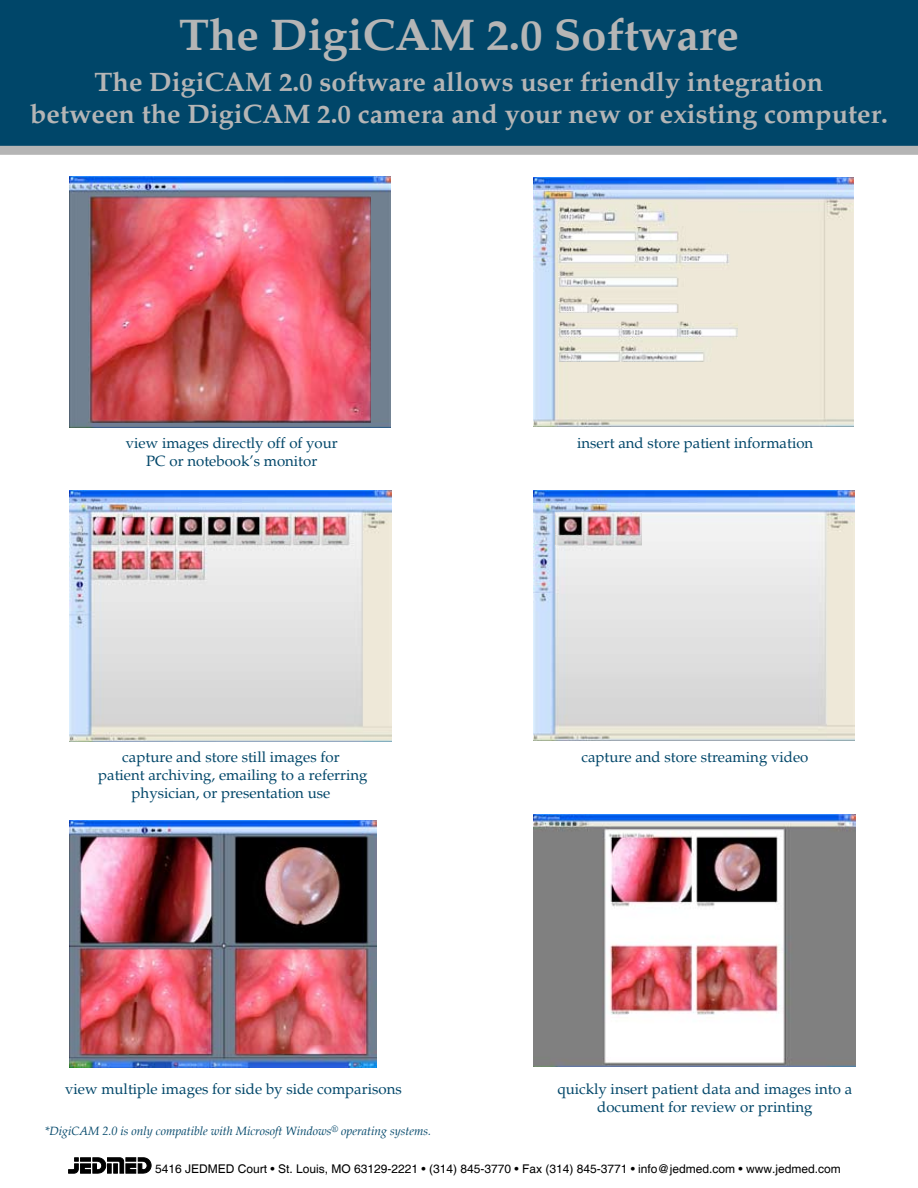
<style>
.page{position:relative;width:918px;height:1188px;background:#fff}
.page>*{position:absolute;margin:0;border:0;box-sizing:border-box;transform-origin:0 0}
.t1{font:700 45px "Palatino";color:#b5b5b5}
.t2{font:700 27px/32.4px "Palatino";color:#b5b5b5;text-align:center}
.t3{font:15px/18px "Palatino";color:#004669;text-align:center}
.t4{font:12px "Helvetica";color:#000}
.t5{font:italic 12px "Palatino";color:#004669}
</style>
<div class="page">
<div style="left:0;top:0;width:918px;height:150px;background:#004669"></div>
<img style="left:533px;top:177px;width:320px;height:250px">
<img style="left:69px;top:490px;width:322px;height:251px">
<img style="left:533px;top:490px;width:321px;height:251px">
<img style="left:69px;top:821px;width:308px;height:246px">
<img style="left:69px;top:177px;width:322px;height:251px">
<img style="left:88px;top:196px;width:283px;height:227px">
<img style="left:533px;top:815px;width:323px;height:251px">
<svg style="left:69px;top:1158px;width:82px;height:15px"></svg>
<img style="left:558px;top:202px;width:180px;height:160px">
<svg style="left:555px;top:512px;width:65px;height:34px"></svg>
<img style="left:556px;top:512px;width:86px;height:33px">
<div style="left:0;top:146px;width:918px;height:9px;background:#b5b5b5"></div>
<h1 class="t1" style="left:179px;top:9px;width:561px">The DigiCAM 2.0 Software</h1>
<h2 class="t2" style="left:30px;top:66px;width:859px">The DigiCAM 2.0 software allows user friendly integration<br>between the DigiCAM 2.0 camera and your new or existing computer.</h2>
<p class="t3" style="left:126px;top:434px;width:214px">view images directly off of your<br>PC or notebook’s monitor</p>
<p class="t3" style="left:98px;top:748px;width:271px">capture and store still images for<br>patient archiving, emailing to a referring physician, or presentation use</p>
<p class="t3" style="left:577px;top:434px;width:238px">insert and store patient information</p>
<p class="t3" style="left:581px;top:748px;width:229px">capture and store streaming video</p>
<p class="t3" style="left:65px;top:1080px;width:338px">view multiple images for side by side comparisons</p>
<p class="t3" style="left:557px;top:1080px;width:296px">quickly insert patient data and images into a document for review or printing</p>
<p class="t5" style="left:45px;top:1124px;width:388px">*DigiCAM 2.0 is only compatible with Microsoft Windows<sup>®</sup> operating systems.</p>
<p class="t4" style="left:155px;top:1162px;width:687px">5416 JEDMED Court • St. Louis, MO 63129-2221 • (314) 845-3770 • Fax (314) 845-3771 • info@jedmed.com • www.jedmed.com</p>
</div>
